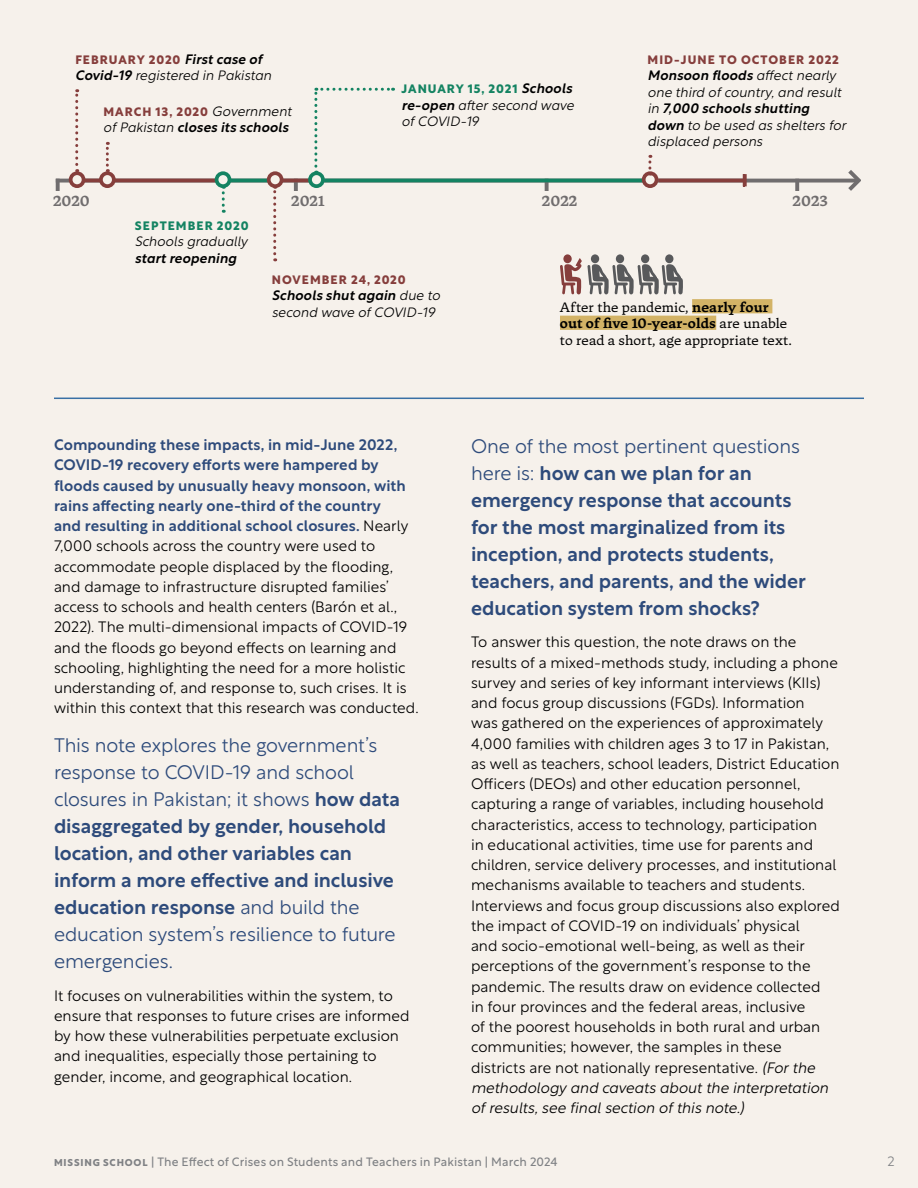
<style>
.page{position:relative;width:918px;height:1188px;background:#f6f1eb}
.page>*{position:absolute;margin:0;border:0;box-sizing:border-box;transform-origin:0 0}
.t1{font:300 19.5px/27px "Rustica";letter-spacing:-.01em;color:#2e4b7b}
.t2{font:500 19.5px/27px "Rustica";letter-spacing:-.005em;color:#2e4b7b}
.t3{font:300 15px/20.2px "Rustica";color:#000}
.t4{font:700 14.4px "Tuna";color:#706d6e}
.t5{font:italic 300 13.5px/16.5px "Rustica";color:#000}
.t6{font:13.5px/16.5px "Tuna";letter-spacing:.005em;color:#000}
.t7{font:italic 500 13.5px "Rustica";letter-spacing:.01em;color:#000}
.t8{font:300 13.5px "Rustica";color:#808285}
.t9{font:700 12px "Rustica";letter-spacing:.085em;color:#863e3c}
.t10{font:12px "Rustica";letter-spacing:.015em;color:#808285}
.t11{font:700 12px "Rustica";letter-spacing:.075em;color:#148362}
.s1{font-weight:500;font-style:italic;font-size:13.5px;color:#000}
.s2{font-weight:500}
.s3{font-weight:300;font-style:italic;font-size:13.5px;color:#000}
.s4{font-weight:300}
.s5{font-weight:700}
.s6{font-weight:500;color:#2e4b7b}
.s7{font-style:italic}
.s8{font-weight:700;font-size:9.75px}
</style>
<div class="page">
<svg style="left:56px;top:183px;width:4px;height:8px"></svg>
<svg style="left:294px;top:183px;width:4px;height:8px"></svg>
<svg style="left:795px;top:183px;width:4px;height:8px"></svg>
<svg style="left:545px;top:183px;width:4px;height:8px"></svg>
<svg style="left:56px;top:179px;width:788px;height:4px"></svg>
<svg style="left:844px;top:170px;width:17px;height:21px"></svg>
<svg style="left:745px;top:174px;width:2px;height:12px"></svg>
<hr style="left:658px;top:179px;width:86px;height:3px;background:#863f3c">
<svg style="left:743px;top:174px;width:2px;height:13px"></svg>
<hr style="left:324px;top:179px;width:322px;height:3px;background:#148362">
<hr style="left:230px;top:179px;width:39px;height:3px;background:#148362">
<hr style="left:277px;top:179px;width:38px;height:3px;background:#863f3c">
<hr style="left:83px;top:179px;width:133px;height:3px;background:#863f3c">
<svg style="left:563px;top:254px;width:9px;height:9px"></svg>
<div style="left:616px;top:254px;width:8px;height:9px;background:#58595b;border-radius:50%"></div>
<svg style="left:665px;top:254px;width:9px;height:9px"></svg>
<div style="left:641px;top:254px;width:8px;height:9px;background:#58595b;border-radius:50%"></div>
<div style="left:591px;top:254px;width:8px;height:9px;background:#58595b;border-radius:50%"></div>
<svg style="left:560px;top:258px;width:123px;height:36px"></svg>
<div style="left:692px;top:299px;width:80px;height:14px;background:#d3b366"></div>
<div style="left:560px;top:316px;width:156px;height:14px;background:#d3b366"></div>
<svg style="left:69px;top:89px;width:16px;height:99px"></svg>
<svg style="left:99px;top:142px;width:17px;height:46px"></svg>
<svg style="left:267px;top:171px;width:16px;height:90px"></svg>
<svg style="left:642px;top:155px;width:16px;height:33px"></svg>
<svg style="left:215px;top:171px;width:16px;height:42px"></svg>
<hr style="left:54px;top:398px;width:810px;height:1px;background:#3970a5">
<svg style="left:308px;top:88px;width:86px;height:100px"></svg>
<p class="t9" style="left:75px;top:49px;width:188px">FEBRUARY 2020 <span class="s1">First case of</span></p>
<p class="t5" style="left:75px;top:66px;width:198px"><span class="s2">Covid-19</span> registered in Pakistan</p>
<p class="t9" style="left:103px;top:101px;width:190px">MARCH 13, 2020 <span class="s3">Government</span></p>
<p class="t7" style="left:103px;top:116px;width:187px"><span class="s4">of Pakistan</span> closes its schools</p>
<p class="t11" style="left:402px;top:79px;width:172px">JANUARY 15, 2021 <span class="s1">Schools</span></p>
<p class="t5" style="left:401px;top:95px;width:174px"><span class="s2">re-open</span> after second wave of COVID-19</p>
<p class="t9" style="left:648px;top:49px;width:193px">MID-JUNE TO OCTOBER 2022</p>
<p class="t5" style="left:647px;top:66px;width:200px"><span class="s2">Monsoon floods</span> affect nearly one third of country, and result in <span class="s2">7,000 schools shutting down</span> to be used as shelters for displaced persons</p>
<p class="t4" style="left:53px;top:192px;width:38px">2020</p>
<p class="t4" style="left:291px;top:192px;width:35px">2021</p>
<p class="t4" style="left:542px;top:192px;width:37px">2022</p>
<p class="t4" style="left:793px;top:192px;width:37px">2023</p>
<p class="t11" style="left:135px;top:215px;width:115px">SEPTEMBER 2020</p>
<p class="t5" style="left:135px;top:232px;width:114px">Schools gradually</p>
<p class="t7" style="left:135px;top:246px;width:103px">start reopening</p>
<p class="t9" style="left:272px;top:269px;width:135px">NOVEMBER 24, 2020</p>
<p class="t5" style="left:272px;top:286px;width:170px"><span class="s2">Schools shut again</span> due to second wave of COVID-19</p>
<p class="t6" style="left:560px;top:298px;width:234px">After the pandemic, <span class="s5">nearly four out of five 10-year-olds</span> are unable to read a short, age appropriate text.</p>
<p class="t3" style="left:54px;top:433px;width:366px"><span class="s6">Compounding these impacts, in mid-June 2022, COVID-19 recovery efforts were hampered by floods caused by unusually heavy monsoon, with rains affecting nearly one-third of the country<br>and resulting in additional school closures.</span> Nearly 7,000 schools across the country were used to accommodate people displaced by the flooding, and damage to infrastructure disrupted families’ access to schools and health centers (Barón et al., 2022). The multi-dimensional impacts of COVID-19 and the floods go beyond effects on learning and schooling, highlighting the need for a more holistic understanding of, and response to, such crises. It is within this context that this research was conducted.</p>
<p class="t1" style="left:54px;top:730px;width:348px">This note explores the government’s response to COVID-19 and school closures in Pakistan; it shows <span class="s2">how data disaggregated by gender, household location, and other variables can inform a more effective and inclusive education response</span> and build the education system’s resilience to future emergencies.</p>
<p class="t3" style="left:54px;top:984px;width:357px">It focuses on vulnerabilities within the system, to ensure that responses to future crises are informed by how these vulnerabilities perpetuate exclusion and inequalities, especially those pertaining to gender, income, and geographical location.</p>
<h1 class="t2" style="left:471px;top:431px;width:336px"><span class="s4">One of the most pertinent questions here is:</span> how can we plan for an emergency response that accounts for the most marginalized from its inception, and protects students, teachers, and parents, and the wider education system from shocks?</h1>
<p class="t3" style="left:471px;top:630px;width:371px">To answer this question, the note draws on the results of a mixed-methods study, including a phone survey and series of key informant interviews (KIIs) and focus group discussions (FGDs). Information<br>was gathered on the experiences of approximately 4,000 families with children ages 3 to 17 in Pakistan, as well as teachers, school leaders, District Education Officers (DEOs) and other education personnel, capturing a range of variables, including household characteristics, access to technology, participation<br>in educational activities, time use for parents and children, service delivery processes, and institutional mechanisms available to teachers and students.<br>Interviews and focus group discussions also explored the impact of COVID-19 on individuals’ physical<br>and socio-emotional well-being, as well as their perceptions of the government’s response to the pandemic. The results draw on evidence collected<br>in four provinces and the federal areas, inclusive<br>of the poorest households in both rural and urban communities; however, the samples in these<br>districts are not nationally representative. <span class="s7">(For the methodology and caveats about the interpretation of results, see final section of this note.)</span></p>
<p class="t10" style="left:54px;top:1151px;width:505px"><span class="s8">MISSING SCHOOL</span> | The Effect of Crises on Students and Teachers in Pakistan | March 2024</p>
<p class="t8" style="left:887px;top:1149px;width:9px">2</p>
</div>
